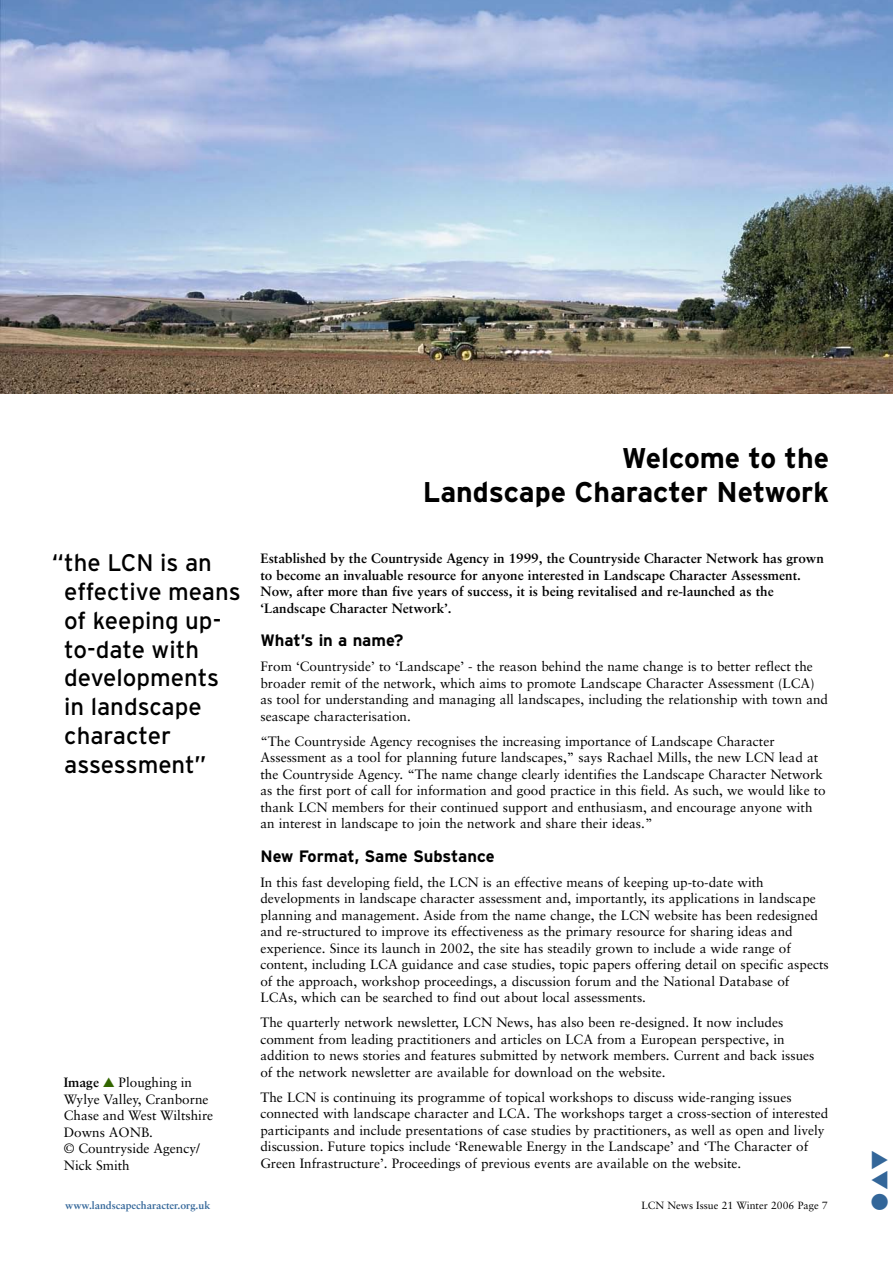
<style>
.page{position:relative;width:893px;height:1263px;background:#fff}
.page>*{position:absolute;margin:0;border:0;box-sizing:border-box;transform-origin:0 0}
.t1{font:700 28.5px/34.5px "Interstate";color:#000;text-align:right}
.t2{font:24px/28.8px "Interstate";color:#000}
.t3{font:700 16.5px "Interstate";color:#000}
.t4{font:13.5px/16.5px "Sabon";color:#000}
.t5{font:700 13.5px/16.5px "Sabon";color:#000}
.t6{font:700 10.5px "Sabon";color:#369}
.t7{font:10.5px "Sabon";color:#000}
.s1{font-weight:700}
.s2{color:#360}
</style>
<div class="page">
<img style="left:1px;top:0;width:892px;height:394px">
<h2 class="t2" style="left:64px;top:548px;width:178px;text-indent:-12px">“ the LCN is an effective means of keeping up&shy;to-date with developments in landscape character assessment”</h2>
<p class="t4" style="left:64px;top:1074px;width:151px"><span class="s1">Image</span> <span class="s2">▲</span> Ploughing in<br>Wylye Valley, Cranborne<br>Chase and West Wiltshire<br>Downs AONB.<br>© Countryside Agency/<br>Nick Smith</p>
<h1 class="t1" style="left:423px;top:440px;width:408px">Welcome to the<br>Landscape Character Network</h1>
<p class="t5" style="left:260px;top:550px;width:565px">Established by the Countryside Agency in 1999, the Countryside Character Network has grown to become an invaluable resource for anyone interested in Landscape Character Assessment.<br>Now, after more than five years of success, it is being revitalised and re-launched as the ‘Landscape Character Network’.</p>
<p class="t3" style="left:260px;top:631px;width:145px">What’s in a name?</p>
<p class="t4" style="left:260px;top:658px;width:569px">From ‘Countryside’ to ‘Landscape’ - the reason behind the name change is to better reflect the broader remit of the network, which aims to promote Landscape Character Assessment (LCA) as tool for understanding and managing all landscapes, including the relationship with town and seascape characterisation.</p>
<p class="t4" style="left:260px;top:733px;width:567px">“The Countryside Agency recognises the increasing importance of Landscape Character Assessment as a tool for planning future landscapes,” says Rachael Mills, the new LCN lead at the Countryside Agency. “The name change clearly identifies the Landscape Character Network as the first port of call for information and good practice in this field. As such, we would like to thank LCN members for their continued support and enthusiasm, and encourage anyone with an interest in landscape to join the network and share their ideas.”</p>
<p class="t3" style="left:260px;top:847px;width:236px">New Format, Same Substance</p>
<p class="t4" style="left:260px;top:874px;width:570px">In this fast developing field, the LCN is an effective means of keeping up-to-date with developments in landscape character assessment and, importantly, its applications in landscape planning and management. Aside from the name change, the LCN website has been redesigned and re-structured to improve its effectiveness as the primary resource for sharing ideas and experience. Since its launch in 2002, the site has steadily grown to include a wide range of content, including LCA guidance and case studies, topic papers offering detail on specific aspects of the approach, workshop proceedings, a discussion forum and the National Database of LCAs, which can be searched to find out about local assessments.</p>
<p class="t4" style="left:260px;top:1014px;width:555px">The quarterly network newsletter, LCN News, has also been re-designed. It now includes comment from leading practitioners and articles on LCA from a European perspective, in addition to news stories and features submitted by network members. Current and back issues of the network newsletter are available for download on the website.</p>
<p class="t4" style="left:260px;top:1089px;width:569px">The LCN is continuing its programme of topical workshops to discuss wide-ranging issues connected with landscape character and LCA. The workshops target a cross-section of interested participants and include presentations of case studies by practitioners, as well as open and lively discussion. Future topics include ‘Renewable Energy in the Landscape’ and ‘The Character of Green Infrastructure’. Proceedings of previous events are available on the website.</p>
<p class="t6" style="left:65px;top:1198px;width:146px">www.landscapecharacter.org.uk</p>
<p class="t7" style="left:641px;top:1199px;width:188px">LCN News Issue 21 Winter 2006 Page 7</p>
</div>
